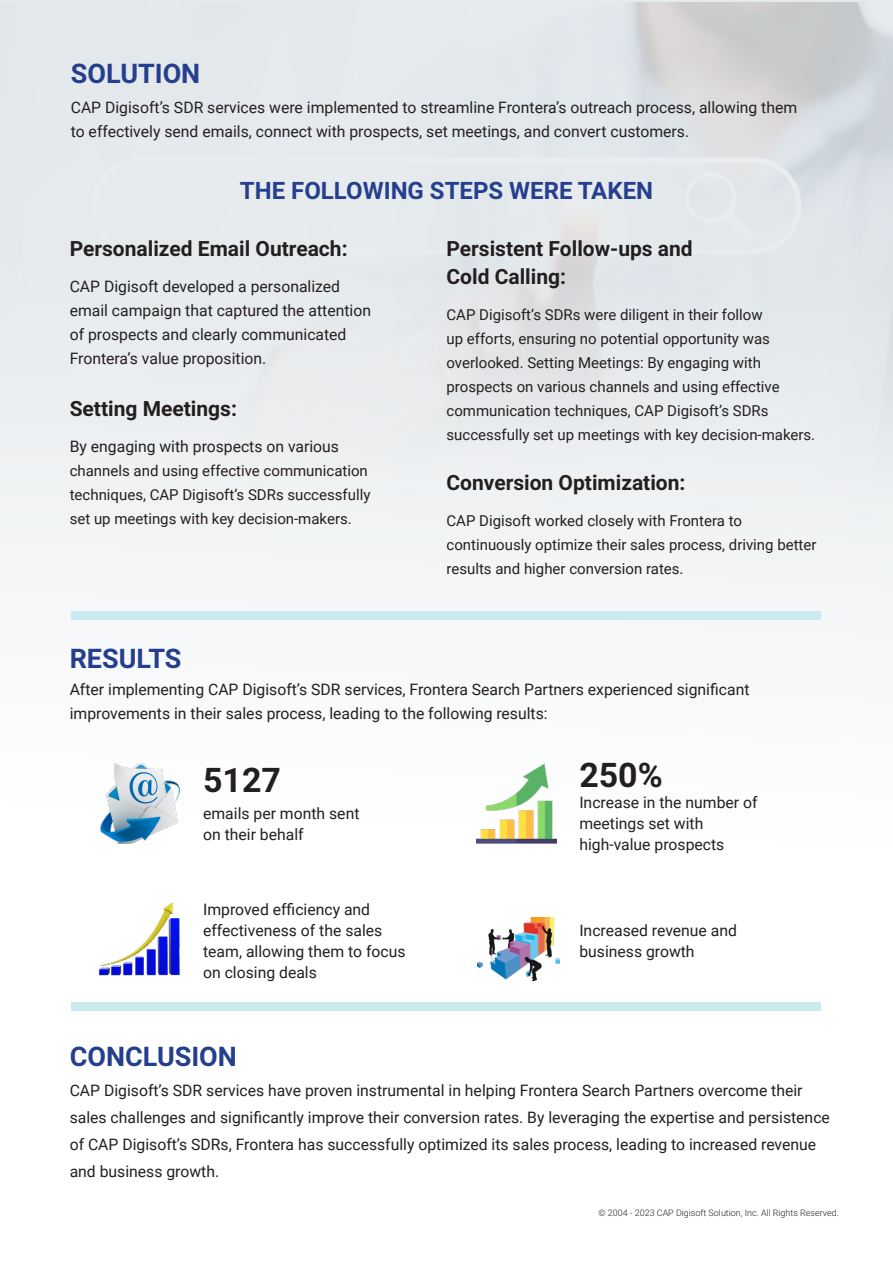
<style>
.page{position:relative;width:893px;height:1263px;background:#fff}
.page>*{position:absolute;margin:0;border:0;box-sizing:border-box;transform-origin:0 0}
.t1{font:700 33.9px "Roboto";color:#231f20}
.t2{font:700 27px "Roboto";color:#253f8e}
.t3{font:700 24px "Roboto";color:#253f8e}
.t4{font:700 21px "Roboto";color:#231f20}
.t5{font:15.75px/24px "Roboto";color:#231f20}
.t6{font:15px/24px "Roboto";color:#231f20}
.t7{font:300 9px "Roboto";color:#231f20}
</style>
<div class="page">
<div style="left:72px;top:611px;width:749px;height:9px;background:#cbeaf0"></div>
<div style="left:72px;top:1002px;width:749px;height:8px;background:#cbeaf0"></div>
<img style="left:477px;top:764px;width:79px;height:79px">
<img style="left:477px;top:917px;width:83px;height:63px">
<img style="left:101px;top:764px;width:79px;height:79px">
<img style="left:99px;top:902px;width:81px;height:74px">
<p class="t2" style="left:71px;top:54px;width:131px">SOLUTION</p>
<p class="t5" style="left:71px;top:95px;width:728px">CAP Digisoft’s SDR services were implemented to streamline Frontera’s outreach process, allowing them to effectively send emails, connect with prospects, set meetings, and convert customers.</p>
<p class="t3" style="left:240px;top:173px;width:415px">THE FOLLOWING STEPS WERE TAKEN</p>
<p class="t4" style="left:70px;top:234px;width:279px">Personalized Email Outreach:</p>
<p class="t5" style="left:70px;top:274px;width:303px">CAP Digisoft developed a personalized email campaign that captured the attention of prospects and clearly communicated Frontera’s value proposition.</p>
<p class="t4" style="left:70px;top:394px;width:169px">Setting Meetings:</p>
<p class="t5" style="left:70px;top:434px;width:271px">By engaging with prospects on various</p>
<p class="t6" style="left:70px;top:458px;width:302px">channels and using effective communication techniques, CAP Digisoft’s SDRs successfully set up meetings with key decision-makers.</p>
<p class="t4" style="left:446px;top:234px;width:248px">Persistent Follow-ups and</p>
<p class="t4" style="left:446px;top:261px;width:121px">Cold Calling:</p>
<p class="t6" style="left:446px;top:302px;width:370px">CAP Digisoft’s SDRs were diligent in their follow<br>up efforts, ensuring no potential opportunity was overlooked. Setting Meetings: By engaging with prospects on various channels and using effective communication techniques, CAP Digisoft’s SDRs successfully set up meetings with key decision-makers.</p>
<p class="t4" style="left:446px;top:468px;width:240px">Conversion Optimization:</p>
<p class="t6" style="left:446px;top:508px;width:372px">CAP Digisoft worked closely with Frontera to continuously optimize their sales process, driving better results and higher conversion rates.</p>
<p class="t2" style="left:70px;top:639px;width:113px">RESULTS</p>
<p class="t5" style="left:70px;top:676px;width:681px">After implementing CAP Digisoft’s SDR services, Frontera Search Partners experienced significant improvements in their sales process, leading to the following results:</p>
<p class="t1" style="left:203px;top:756px;width:79px">5127</p>
<p class="t5" style="left:203px;top:801px;width:158px">emails per month sent</p>
<p class="t5" style="left:203px;top:822px;width:102px">on their behalf</p>
<p class="t5" style="left:203px;top:898px;width:204px;line-height:21px">Improved efficiency and effectiveness of the sales team, allowing them to focus on closing deals</p>
<p class="t1" style="left:579px;top:751px;width:85px">250%</p>
<p class="t5" style="left:579px;top:791px;width:180px;line-height:21px">Increase in the number of meetings set with</p>
<p class="t5" style="left:579px;top:832px;width:146px">high-value prospects</p>
<p class="t5" style="left:579px;top:919px;width:159px;line-height:21px">Increased revenue and business growth</p>
<p class="t2" style="left:70px;top:1037px;width:169px">CONCLUSION</p>
<p class="t5" style="left:70px;top:1076px;width:762px;line-height:27px">CAP Digisoft’s SDR services have proven instrumental in helping Frontera Search Partners overcome their sales challenges and significantly improve their conversion rates. By leveraging the expertise and persistence of CAP Digisoft’s SDRs, Frontera has successfully optimized its sales process, leading to increased revenue and business growth.</p>
<p class="t7" style="left:598px;top:1206px;width:242px">© 2004 - 2023 CAP Digisoft Solution, Inc. All Rights Reserved.</p>
</div>
